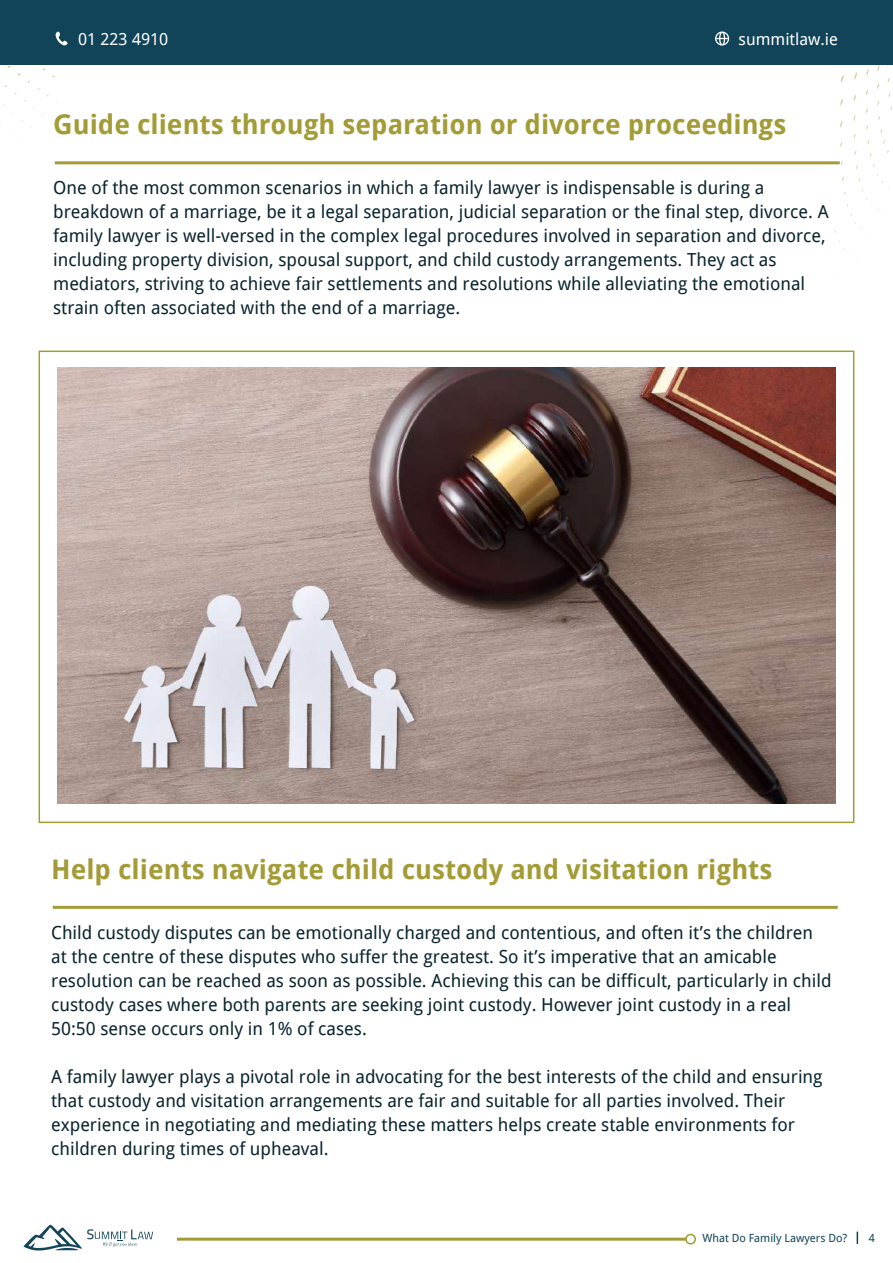
<style>
.page{position:relative;width:893px;height:1263px;background:#fff}
.page>*{position:absolute;margin:0;border:0;box-sizing:border-box;transform-origin:0 0}
.t1{font:700 27px "Droid Sans";color:#a39c36}
.t2{font:18px/24px "Droid Sans";color:#0a242e}
.t3{font:16.5px "Droid Sans";color:#fff}
.t4{font:11.25px "Droid Sans";color:#124559}
</style>
<div class="page">
<svg style="left:866px;top:69px;width:3px;height:7px"></svg>
<svg style="left:854px;top:72px;width:3px;height:7px"></svg>
<svg style="left:840px;top:99px;width:3px;height:7px"></svg>
<div style="left:0;top:0;width:893px;height:64px;background:#114459"></div>
<svg style="left:715px;top:31px;width:14px;height:15px"></svg>
<svg style="left:56px;top:32px;width:11px;height:13px"></svg>
<svg style="left:24px;top:1225px;width:129px;height:25px"></svg>
<hr style="left:177px;top:1238px;width:509px;height:3px;background:#a39c36">
<div style="left:685px;top:1234px;width:11px;height:10px;border:2px solid #a39c36;border-radius:50%"></div>
<svg style="left:857px;top:1231px;width:1px;height:13px"></svg>
<hr style="left:53px;top:906px;width:785px;height:3px;background:#a39c36">
<hr style="left:55px;top:161px;width:785px;height:3px;background:#a39c36">
<img style="left:57px;top:368px;width:779px;height:436px">
<p class="t3" style="left:78px;top:28px;width:92px">01 223 4910</p>
<p class="t3" style="left:739px;top:28px;width:101px">summitlaw.ie</p>
<h1 class="t1" style="left:53px;top:105px;width:735px">Guide clients through separation or divorce proceedings</h1>
<p class="t2" style="left:53px;top:175px;width:777px">One of the most common scenarios in which a family lawyer is indispensable is during a breakdown of a marriage, be it a legal separation, judicial separation or the final step, divorce. A family lawyer is well-versed in the complex legal procedures involved in separation and divorce, including property division, spousal support, and child custody arrangements. They act as mediators, striving to achieve fair settlements and resolutions while alleviating the emotional strain often associated with the end of a marriage.</p>
<h1 class="t1" style="left:51px;top:850px;width:723px">Help clients navigate child custody and visitation rights</h1>
<p class="t2" style="left:51px;top:919px;width:782px">Child custody disputes can be emotionally charged and contentious, and often it’s the children at the centre of these disputes who suffer the greatest. So it’s imperative that an amicable resolution can be reached as soon as possible. Achieving this can be difficult, particularly in child custody cases where both parents are seeking joint custody. However joint custody in a real 50:50 sense occurs only in 1% of cases.</p>
<p class="t2" style="left:51px;top:1063px;width:773px">A family lawyer plays a pivotal role in advocating for the best interests of the child and ensuring that custody and visitation arrangements are fair and suitable for all parties involved. Their experience in negotiating and mediating these matters helps create stable environments for children during times of upheaval.</p>
<p class="t4" style="left:702px;top:1230px;width:146px">What Do Family Lawyers Do?</p>
<p class="t4" style="left:869px;top:1230px;width:8px">4</p>
</div>
